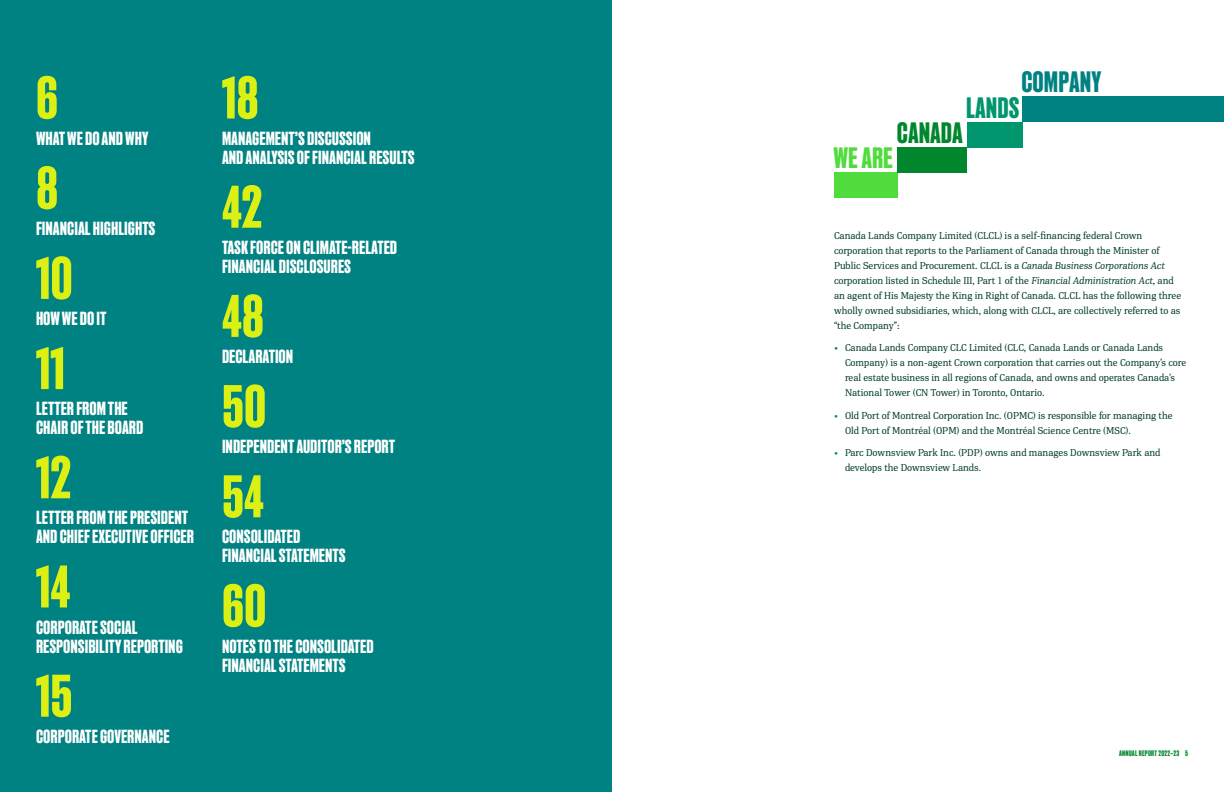
<style>
.page{position:relative;width:1224px;height:792px;background:#fff}
.page>*{position:absolute;margin:0;border:0;box-sizing:border-box;transform-origin:0 0}
.t1{font:500 60px "Recent Grotesk";color:#dcf014}
.t2{font:500 29.5px "Recent Grotesk";color:#008282}
.t3{font:500 29.5px "Recent Grotesk";color:#00872d}
.t4{font:500 29.5px "Recent Grotesk";color:#50dc3c}
.t5{font:500 29.5px "Recent Grotesk";color:#00966e}
.t6{font:500 19px/19px "Recent Grotesk";color:#fff}
.t7{font:10px/15px "PFDIN Serif";color:#003c28}
.t8{font:500 8px "Recent Grotesk";letter-spacing:.025em;color:#00872d}
.s1{font-style:italic}
.s2{color:#008282}
</style>
<div class="page">
<div style="left:0;top:0;width:612px;height:792px;background:#008282"></div>
<div style="left:834px;top:172px;width:63px;height:26px;background:#50dc3c"></div>
<div style="left:897px;top:147px;width:70px;height:25px;background:#00872d"></div>
<div style="left:967px;top:122px;width:55px;height:25px;background:#00966e"></div>
<div style="left:1022px;top:97px;width:202px;height:25px;background:#008282"></div>
<h1 class="t1" style="left:36px;top:66px;width:24px">6</h1>
<h3 class="t6" style="left:36px;top:128px;width:114px">WHAT WE DO AND WHY</h3>
<h1 class="t1" style="left:36px;top:156px;width:24px">8</h1>
<h3 class="t6" style="left:36px;top:219px;width:121px">FINANCIAL HIGHLIGHTS</h3>
<h1 class="t1" style="left:36px;top:246px;width:38px">10</h1>
<h3 class="t6" style="left:36px;top:309px;width:72px">HOW WE DO IT</h3>
<h1 class="t1" style="left:36px;top:336px;width:30px">11</h1>
<h3 class="t6" style="left:36px;top:399px;width:109px">LETTER FROM THE<br>CHAIR OF THE BOARD</h3>
<h1 class="t1" style="left:36px;top:445px;width:37px">12</h1>
<h3 class="t6" style="left:36px;top:508px;width:160px">LETTER FROM THE PRESIDENT<br>AND CHIEF EXECUTIVE OFFICER</h3>
<h1 class="t1" style="left:36px;top:555px;width:36px">14</h1>
<h3 class="t6" style="left:36px;top:617px;width:148px">CORPORATE SOCIAL<br>RESPONSIBILITY REPORTING</h3>
<h1 class="t1" style="left:36px;top:664px;width:38px">15</h1>
<h3 class="t6" style="left:36px;top:727px;width:135px">CORPORATE GOVERNANCE</h3>
<h1 class="t1" style="left:222px;top:66px;width:38px">18</h1>
<h3 class="t6" style="left:222px;top:128px;width:194px">MANAGEMENT’S DISCUSSION<br>AND ANALYSIS OF FINANCIAL RESULTS</h3>
<h1 class="t1" style="left:222px;top:175px;width:42px">42</h1>
<h3 class="t6" style="left:222px;top:238px;width:177px">TASK FORCE ON CLIMATE-RELATED<br>FINANCIAL DISCLOSURES</h3>
<h1 class="t1" style="left:222px;top:284px;width:44px">48</h1>
<h3 class="t6" style="left:222px;top:347px;width:73px">DECLARATION</h3>
<h1 class="t1" style="left:222px;top:374px;width:46px">50</h1>
<h3 class="t6" style="left:222px;top:437px;width:175px">INDEPENDENT AUDITOR’S REPORT</h3>
<h1 class="t1" style="left:222px;top:464px;width:43px">54</h1>
<h3 class="t6" style="left:222px;top:527px;width:125px">CONSOLIDATED<br>FINANCIAL STATEMENTS</h3>
<h1 class="t1" style="left:222px;top:574px;width:46px">60</h1>
<h3 class="t6" style="left:222px;top:636px;width:153px">NOTES TO THE CONSOLIDATED<br>FINANCIAL STATEMENTS</h3>
<h2 class="t2" style="left:1021px;top:66px;width:81px">COMPANY</h2>
<h2 class="t5" style="left:966px;top:92px;width:55px">LANDS</h2>
<h2 class="t3" style="left:897px;top:117px;width:68px">CANADA</h2>
<h2 class="t4" style="left:834px;top:142px;width:61px">WE ARE</h2>
<p class="t7" style="left:834px;top:227px;width:349px">Canada Lands Company Limited (CLCL) is a self-financing federal Crown corporation that reports to the Parliament of Canada through the Minister of Public Services and Procurement. CLCL is a <span class="s1">Canada Business Corporations Act </span>corporation listed in Schedule III, Part 1 of the <span class="s1">Financial Administration Act</span>, and an agent of His Majesty the King in Right of Canada. CLCL has the following three wholly owned subsidiaries, which, along with CLCL, are collectively referred to as “the Company”:</p>
<p class="t7" style="left:845px;top:340px;width:343px;text-indent:-11px"><span class="s2">•</span> Canada Lands Company CLC Limited (CLC, Canada Lands or Canada Lands Company) is a non-agent Crown corporation that carries out the Company’s core real estate business in all regions of Canada, and owns and operates Canada’s National Tower (CN Tower) in Toronto, Ontario.</p>
<p class="t7" style="left:845px;top:407px;width:329px;text-indent:-11px"><span class="s2">•</span> Old Port of Montreal Corporation Inc. (OPMC) is responsible for managing the<br>Old Port of Montréal (OPM) and the Montréal Science Centre (MSC).</p>
<p class="t7" style="left:845px;top:445px;width:317px;text-indent:-11px"><span class="s2">•</span> Parc Downsview Park Inc. (PDP) owns and manages Downsview Park and develops the Downsview Lands.</p>
<p class="t8" style="left:1119px;top:749px;width:70px">ANNUAL REPORT 2022–23 5</p>
</div>
